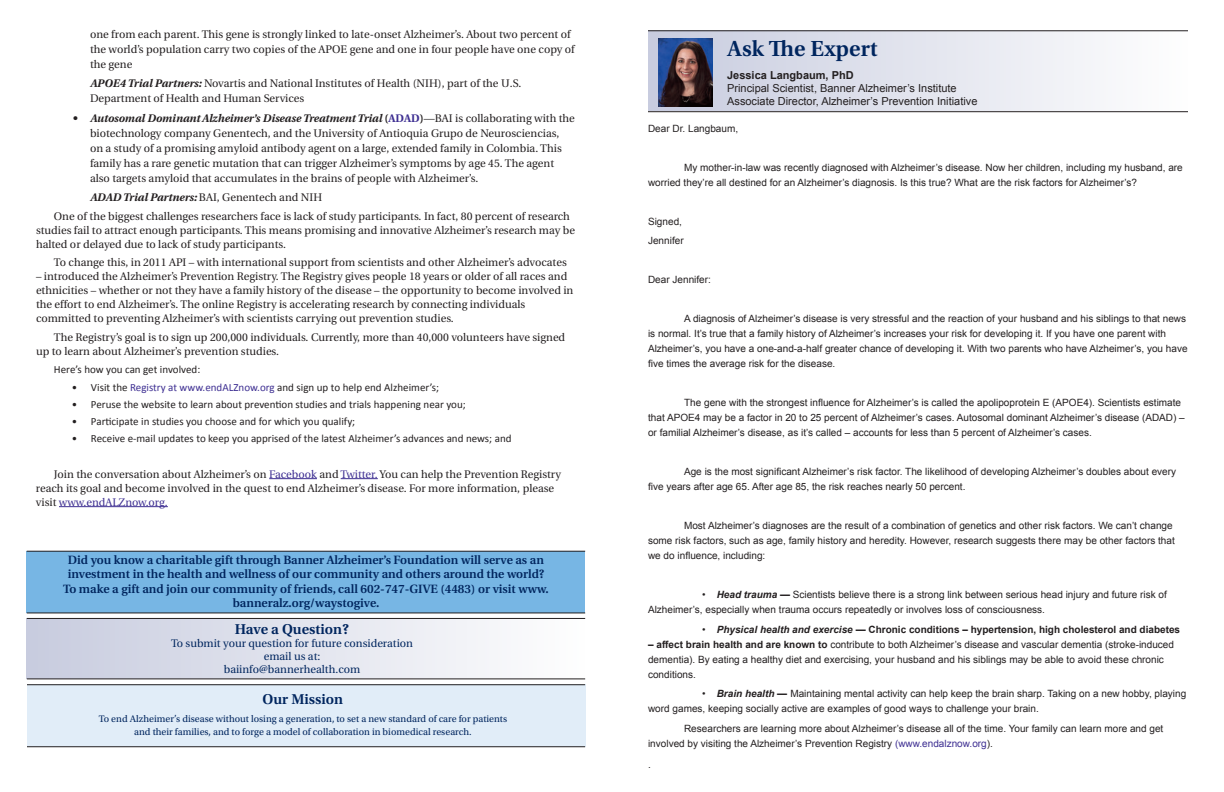
<style>
.page{position:relative;width:1224px;height:792px;background:#fff}
.page>*{position:absolute;margin:0;border:0;box-sizing:border-box;transform-origin:0 0}
.t1{font:600 23px "Utopia Std";color:#00255e}
.t2{font:600 15px "Utopia Std";color:#00255e}
.t3{font:600 12px/14.4px "Utopia";color:#00255e;text-align:center}
.t4{font:11px/15px "Utopia";color:#231f20}
.t5{font:11px "Calibri";color:#231f20}
.t6{font:11px/13.2px "Arial";color:#231f20}
.t7{font:11px/13.2px "Utopia";color:#00255e;text-align:center}
.t8{font:700 11px "Arial";color:#231f20}
.t9{font:10px/15px "Arial";color:#231f20}
.t10{font:10px/13px "Utopia Std";color:#00255e;text-align:center}
.t11{font:700 10px "Arial";color:#231f20}
.s1{font-weight:700;font-style:italic}
.s2{font-weight:700}
.s3{font-weight:700;color:#3e2f92}
.s4{color:#3e2f92}
.s5{font-weight:400}
.s6{font-style:italic}
</style>
<div class="page">
<hr style="left:269px;top:478px;width:48px;height:1px;background:#3e2f92">
<hr style="left:341px;top:478px;width:37px;height:1px;background:#3e2f92">
<hr style="left:59px;top:506px;width:109px;height:1px;background:#3e2f92">
<div style="left:27px;top:618px;width:558px;height:61px;background:linear-gradient(to right,#c7ccdf,#fefefe)"></div>
<hr style="left:27px;top:618px;width:558px;height:1px;background:#231f20">
<hr style="left:27px;top:679px;width:558px;height:1px;background:#231f20">
<svg style="left:648px;top:31px;width:540px;height:80px"></svg>
<hr style="left:648px;top:111px;width:540px;height:1px;background:#231f20">
<hr style="left:648px;top:30px;width:540px;height:1px;background:#231f20">
<img style="left:658px;top:39px;width:54px;height:67px">
<div style="left:27px;top:551px;width:558px;height:61px;background:#77b6e4"></div>
<hr style="left:27px;top:551px;width:558px;height:1px;background:#231f20">
<hr style="left:27px;top:613px;width:558px;height:1px;background:#231f20">
<div style="left:27px;top:684px;width:558px;height:63px;background:#e1edf8"></div>
<hr style="left:27px;top:684px;width:558px;height:1px;background:#231f20">
<hr style="left:27px;top:746px;width:558px;height:1px;background:#231f20">
<p class="t4" style="left:90px;top:27px;width:486px">one from each parent. This gene is strongly linked to late-onset Alzheimer’s. About two percent of the world’s population carry two copies of the APOE gene and one in four people have one copy of the gene</p>
<p class="t4" style="left:90px;top:76px;width:433px"><span class="s1">APOE4 Trial Partners:</span> Novartis and National Institutes of Health (NIH), part of the U.S.<br>Department of Health and Human Services</p>
<p class="t4" style="left:90px;top:111px;width:486px;text-indent:-18px"><span class="s1">• Autosomal Dominant Alzheimer’s Disease Treatment Trial</span> <span class="s2">(</span><span class="s3">ADAD</span><span class="s2">)</span>—BAI is collaborating with the biotechnology company Genentech, and the University of Antioquia Grupo de Neurosciencias, on a study of a promising amyloid antibody agent on a large, extended family in Colombia. This family has a rare genetic mutation that can trigger Alzheimer’s symptoms by age 45. The agent also targets amyloid that accumulates in the brains of people with Alzheimer’s.</p>
<p class="t4" style="left:54px;top:189px;width:518px;line-height:18.5px;text-indent:36px"><span class="s1">ADAD Trial Partners:</span> BAI, Genentech and NIH<br>One of the biggest challenges researchers face is lack of study participants. In fact, 80 percent of research</p>
<p class="t4" style="left:36px;top:223px;width:541px;line-height:14px">studies fail to attract enough participants. This means promising and innovative Alzheimer’s research may be halted or delayed due to lack of study participants.</p>
<p class="t4" style="left:54px;top:255px;width:514px">To change this, in 2011 API – with international support from scientists and other Alzheimer’s advocates</p>
<p class="t4" style="left:36px;top:270px;width:539px;line-height:14px">– introduced the Alzheimer’s Prevention Registry. The Registry gives people 18 years or older of all races and ethnicities – whether or not they have a family history of the disease – the opportunity to become involved in the effort to end Alzheimer’s. The online Registry is accelerating research by connecting individuals committed to preventing Alzheimer’s with scientists carrying out prevention studies.</p>
<p class="t4" style="left:36px;top:330px;width:531px;line-height:14px;text-indent:18px">The Registry’s goal is to sign up 200,000 individuals. Currently, more than 40,000 volunteers have signed up to learn about Alzheimer’s prevention studies.</p>
<p class="t5" style="left:54px;top:363px;width:148px">Here’s how you can get involved:</p>
<p class="t5" style="left:72px;top:380px;width:369px">• Visit the <span class="s4">Registry at www.endALZnow.org</span> and sign up to help end Alzheimer’s;</p>
<p class="t5" style="left:72px;top:397px;width:395px">• Peruse the website to learn about prevention studies and trials happening near you;</p>
<p class="t5" style="left:72px;top:414px;width:285px">• Participate in studies you choose and for which you qualify;</p>
<p class="t5" style="left:72px;top:432px;width:441px">• Receive e-mail updates to keep you apprised of the latest Alzheimer’s advances and news; and</p>
<p class="t4" style="left:36px;top:467px;width:527px;line-height:14px;text-indent:18px">Join the conversation about Alzheimer’s on <span class="s4">Facebook</span> and <span class="s4">Twitter.</span> You can help the Prevention Registry reach its goal and become involved in the quest to end Alzheimer’s disease. For more information, please visit <span class="s4">www.endALZnow.org.</span></p>
<p class="t3" style="left:63px;top:553px;width:487px">Did you know a charitable gift through Banner Alzheimer’s Foundation will serve as an investment in the health and wellness of our community and others around the world?<br>To make a gift and join our community of friends, call 602-747-GIVE (4483) or visit www. banneralz.org/waystogive.</p>
<h2 class="t2" style="left:235px;top:621px;width:116px">Have a Question?</h2>
<p class="t7" style="left:171px;top:637px;width:244px">To submit your question for future consideration email us at:<br>baiinfo@bannerhealth.com</p>
<h2 class="t2" style="left:263px;top:691px;width:82px">Our Mission</h2>
<p class="t10" style="left:99px;top:712px;width:410px">To end Alzheimer’s disease without losing a generation, to set a new standard of care for patients and their families, and to forge a model of collaboration in biomedical research.</p>
<h1 class="t1" style="left:727px;top:35px;width:152px">Ask The Expert</h1>
<p class="t8" style="left:727px;top:67px;width:128px">Jessica Langbaum, PhD</p>
<p class="t6" style="left:727px;top:81px;width:252px">Principal Scientist, Banner Alzheimer’s Institute<br>Associate Director, Alzheimer’s Prevention Initiative</p>
<p class="t9" style="left:648px;top:121px;width:92px">Dear Dr. Langbaum,</p>
<p class="t9" style="left:648px;top:160px;width:536px;text-indent:36px">My mother-in-law was recently diagnosed with Alzheimer’s disease. Now her children, including my husband, are worried they’re all destined for an Alzheimer’s diagnosis. Is this true? What are the risk factors for Alzheimer’s?</p>
<p class="t9" style="left:648px;top:211px;width:37px;line-height:19.5px">Signed,<br>Jennifer</p>
<p class="t9" style="left:648px;top:272px;width:64px">Dear Jennifer:</p>
<p class="t9" style="left:648px;top:311px;width:541px;text-indent:36px">A diagnosis of Alzheimer’s disease is very stressful and the reaction of your husband and his siblings to that news is normal. It’s true that a family history of Alzheimer’s increases your risk for developing it. If you have one parent with Alzheimer’s, you have a one-and-a-half greater chance of developing it. With two parents who have Alzheimer’s, you have five times the average risk for the disease.</p>
<p class="t9" style="left:648px;top:395px;width:538px;text-indent:36px">The gene with the strongest influence for Alzheimer’s is called the apolipoprotein E (APOE4). Scientists estimate that APOE4 may be a factor in 20 to 25 percent of Alzheimer’s cases. Autosomal dominant Alzheimer’s disease (ADAD) – or familial Alzheimer’s disease, as it’s called – accounts for less than 5 percent of Alzheimer’s cases.</p>
<p class="t9" style="left:648px;top:464px;width:530px;text-indent:36px">Age is the most significant Alzheimer’s risk factor. The likelihood of developing Alzheimer’s doubles about every five years after age 65. After age 85, the risk reaches nearly 50 percent.</p>
<p class="t9" style="left:648px;top:518px;width:528px;text-indent:36px">Most Alzheimer’s diagnoses are the result of a combination of genetics and other risk factors. We can’t change some risk factors, such as age, family history and heredity. However, research suggests there may be other factors that we do influence, including:</p>
<p class="t9" style="left:648px;top:587px;width:520px;text-indent:54px">• <span class="s1">Head trauma</span> <span class="s2">—</span> Scientists believe there is a strong link between serious head injury and future risk of<br>Alzheimer’s, especially when trauma occurs repeatedly or involves loss of consciousness.</p>
<p class="t11" style="left:702px;top:623px;width:480px"><span class="s5">•</span> <span class="s6">Physical health and exercise</span> — Chronic conditions – hypertension, high cholesterol and diabetes</p>
<p class="t9" style="left:648px;top:637px;width:527px"><span class="s2">– affect brain health and are known to</span> contribute to both Alzheimer’s disease and vascular dementia (stroke-induced dementia). By eating a healthy diet and exercising, your husband and his siblings may be able to avoid these chronic conditions.</p>
<p class="t9" style="left:648px;top:686px;width:540px;text-indent:54px">• <span class="s1">Brain health</span> <span class="s2">—</span> Maintaining mental activity can help keep the brain sharp. Taking on a new hobby, playing word games, keeping socially active are examples of good ways to challenge your brain.</p>
<p class="t9" style="left:648px;top:721px;width:517px;text-indent:36px">Researchers are learning more about Alzheimer’s disease all of the time. Your family can learn more and get involved by visiting the Alzheimer’s Prevention Registry <span class="s4">(www.endalznow.org</span>).</p>
<p class="t9" style="left:648px;top:757px;width:4px">.</p>
</div>
